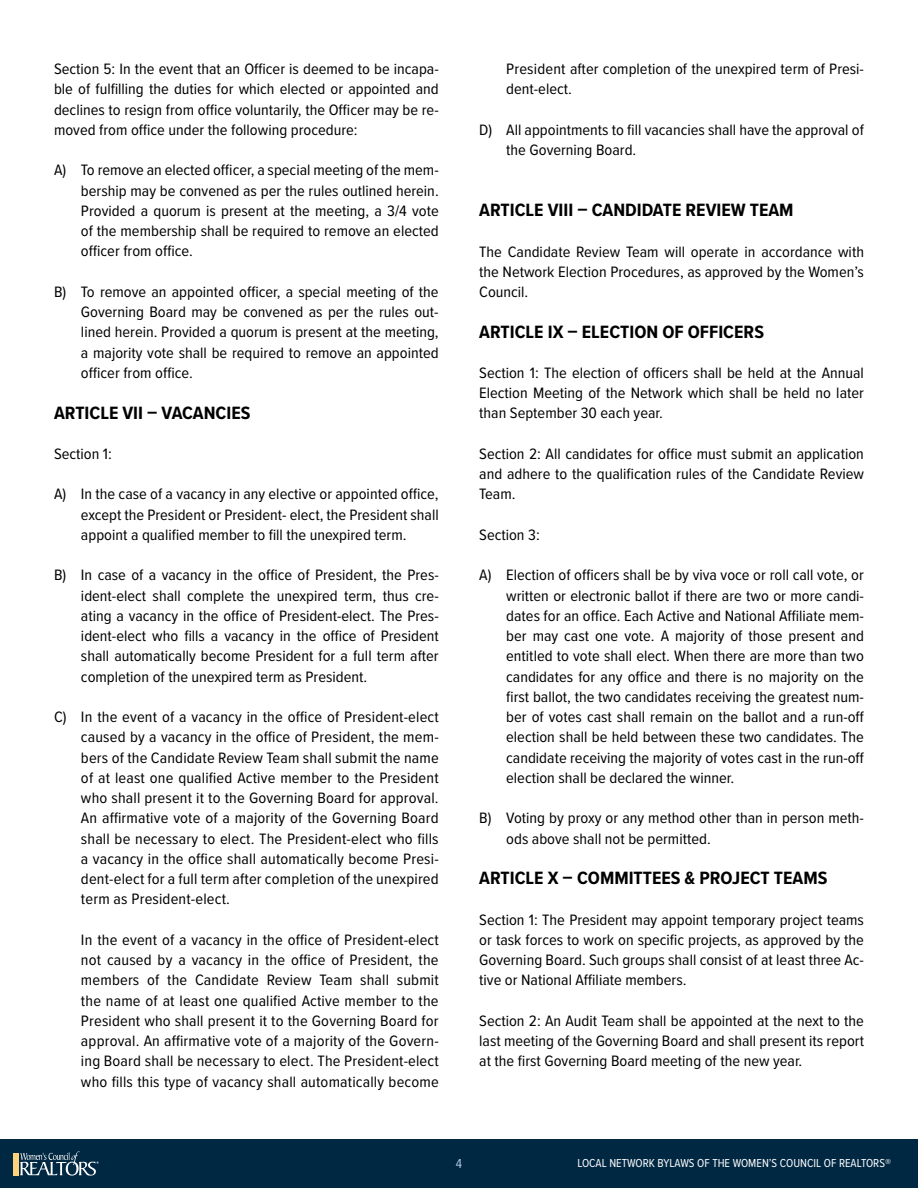
<style>
.page{position:relative;width:918px;height:1188px;background:#fff}
.page>*{position:absolute;margin:0;border:0;box-sizing:border-box;transform-origin:0 0}
.t1{font:700 18.45px "Proxima Nova Cond";color:#000;scale:1.06 1}
.t2{font:15.6px/20.2px "Proxima Nova Cond";color:#000;text-align:justify;scale:1.06 1}
.t3{font:13.5px "Proxima Nova Cond";color:#aec7e5}
.t4{font:12px "Proxima Nova Cond";color:#fff}
</style>
<div class="page">
<div style="left:0;top:1139px;width:918px;height:49px;background:#002843"></div>
<div style="left:13px;top:1153px;width:6px;height:22px;background:#ffd27c"></div>
<svg style="left:20px;top:1151px;width:79px;height:25px"></svg>
<p class="t2" style="left:54px;top:58px;width:365px">Section 5: In the event that an Officer is deemed to be incapa&shy;ble of fulfilling the duties for which elected or appointed and declines to resign from office voluntarily, the Officer may be re&shy;moved from office under the following procedure:</p>
<p class="t2" style="left:81px;top:160px;width:339px;text-indent:-27px">A) To remove an elected officer, a special meeting of the mem&shy;bership may be convened as per the rules outlined herein.<br>Provided a quorum is present at the meeting, a 3/4 vote of the membership shall be required to remove an elected officer from office.</p>
<p class="t2" style="left:81px;top:281px;width:339px;text-indent:-27px">B) To remove an appointed officer, a special meeting of the Governing Board may be convened as per the rules out&shy;lined herein. Provided a quorum is present at the meeting, a majority vote shall be required to remove an appointed officer from office.</p>
<p class="t1" style="left:54px;top:399px;width:187px">ARTICLE VII – VACANCIES</p>
<p class="t2" style="left:54px;top:443px;width:56px">Section 1:</p>
<p class="t2" style="left:81px;top:484px;width:339px;text-indent:-27px">A) In the case of a vacancy in any elective or appointed office, except the President or President- elect, the President shall appoint a qualified member to fill the unexpired term.</p>
<p class="t2" style="left:81px;top:565px;width:339px;text-indent:-27px">B) In case of a vacancy in the office of President, the Pres&shy;ident-elect shall complete the unexpired term, thus cre&shy;ating a vacancy in the office of President-elect. The Pres&shy;ident-elect who fills a vacancy in the office of President shall automatically become President for a full term after completion of the unexpired term as President.</p>
<p class="t2" style="left:81px;top:706px;width:339px;text-indent:-27px">C) In the event of a vacancy in the office of President-elect caused by a vacancy in the office of President, the mem&shy;bers of the Candidate Review Team shall submit the name of at least one qualified Active member to the President who shall present it to the Governing Board for approval.<br>An affirmative vote of a majority of the Governing Board shall be necessary to elect. The President-elect who fills a vacancy in the office shall automatically become Presi&shy;dent-elect for a full term after completion of the unexpired term as President-elect.</p>
<p class="t2" style="left:81px;top:929px;width:339px">In the event of a vacancy in the office of President-elect not caused by a vacancy in the office of President, the members of the Candidate Review Team shall submit the name of at least one qualified Active member to the President who shall present it to the Governing Board for approval. An affirmative vote of a majority of the Govern&shy;ing Board shall be necessary to elect. The President-elect who fills this type of vacancy shall automatically become</p>
<p class="t2" style="left:506px;top:58px;width:339px">President after completion of the unexpired term of Presi&shy;dent-elect.</p>
<p class="t2" style="left:506px;top:119px;width:339px;text-indent:-27px">D) All appointments to fill vacancies shall have the approval of the Governing Board.</p>
<p class="t1" style="left:479px;top:196px;width:298px">ARTICLE VIII – CANDIDATE REVIEW TEAM</p>
<p class="t2" style="left:479px;top:241px;width:364px">The Candidate Review Team will operate in accordance with the Network Election Procedures, as approved by the Women’s Council.</p>
<p class="t1" style="left:479px;top:318px;width:270px">ARTICLE IX – ELECTION OF OFFICERS</p>
<p class="t2" style="left:479px;top:362px;width:364px">Section 1: The election of officers shall be held at the Annual Election Meeting of the Network which shall be held no later than September 30 each year.</p>
<p class="t2" style="left:479px;top:443px;width:364px">Section 2: All candidates for office must submit an application and adhere to the qualification rules of the Candidate Review Team.</p>
<p class="t2" style="left:479px;top:524px;width:59px">Section 3:</p>
<p class="t2" style="left:506px;top:565px;width:339px;text-indent:-27px">A) Election of officers shall be by viva voce or roll call vote, or written or electronic ballot if there are two or more candi&shy;dates for an office. Each Active and National Affiliate mem&shy;ber may cast one vote. A majority of those present and entitled to vote shall elect. When there are more than two candidates for any office and there is no majority on the first ballot, the two candidates receiving the greatest num&shy;ber of votes cast shall remain on the ballot and a run-off election shall be held between these two candidates. The candidate receiving the majority of votes cast in the run-off election shall be declared the winner.</p>
<p class="t2" style="left:506px;top:808px;width:339px;text-indent:-27px">B) Voting by proxy or any method other than in person meth&shy;ods above shall not be permitted.</p>
<p class="t1" style="left:479px;top:865px;width:330px">ARTICLE X – COMMITTEES &amp; PROJECT TEAMS</p>
<p class="t2" style="left:479px;top:909px;width:364px">Section 1: The President may appoint temporary project teams or task forces to work on specific projects, as approved by the Governing Board. Such groups shall consist of at least three Ac&shy;tive or National Affiliate members.</p>
<p class="t2" style="left:479px;top:1010px;width:364px">Section 2: An Audit Team shall be appointed at the next to the last meeting of the Governing Board and shall present its report at the first Governing Board meeting of the new year.</p>
<p class="t3" style="left:456px;top:1153px;width:8px">4</p>
<p class="t4" style="left:577px;top:1154px;width:315px">LOCAL NETWORK BYLAWS OF THE WOMEN’S COUNCIL OF REALTORS®</p>
</div>
